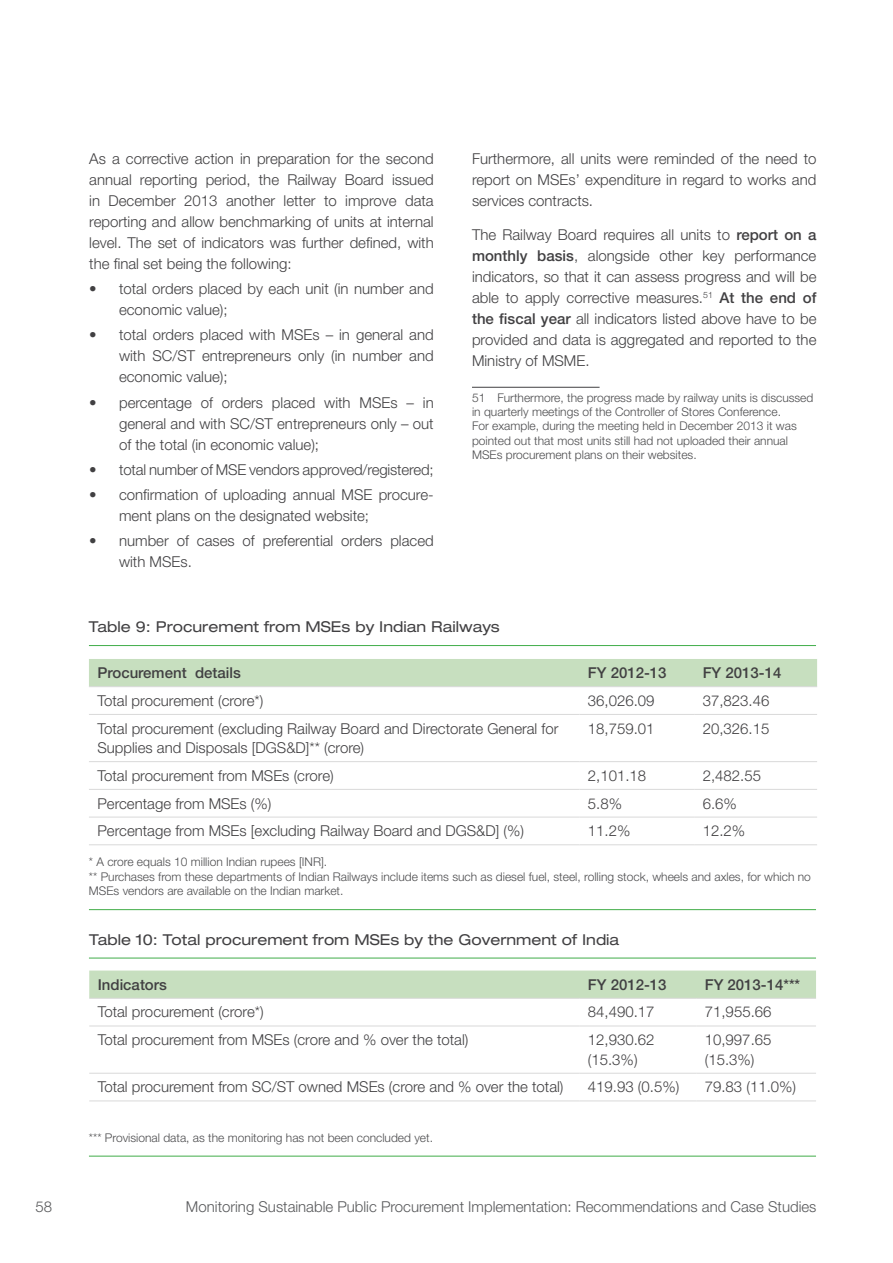
<style>
.page{position:relative;width:893px;height:1263px;background:#fff}
.page>*{position:absolute;margin:0;border:0;box-sizing:border-box;transform-origin:0 0}
.t1{font:300 15px/21px "Helvetica Neue LT Pro";color:#414042}
.t2{font:expanded 15px "Helvetica Neue LT Pro";color:#414042}
.t3{font:300 15px "Helvetica Neue LT Pro";color:#58595b}
.t4{font:500 15px "Helvetica Neue LT Pro";color:#414042}
.t5{font:300 12px/14.4px "Helvetica Neue LT Pro";color:#4d4d4f}
.s1{font-weight:500}
</style>
<div class="page">
<hr style="left:472px;top:387px;width:128px;height:1px;background:#414042">
<div style="left:89px;top:659px;width:728px;height:27px;background:#c7dfbf"></div>
<hr style="left:89px;top:686px;width:490px;height:1px;background:#d9d9d9">
<hr style="left:579px;top:686px;width:115px;height:1px;background:#d9d9d9">
<hr style="left:694px;top:686px;width:123px;height:1px;background:#d9d9d9">
<hr style="left:89px;top:714px;width:490px;height:1px;background:#d9d9d9">
<hr style="left:579px;top:714px;width:115px;height:1px;background:#d9d9d9">
<hr style="left:694px;top:714px;width:123px;height:1px;background:#d9d9d9">
<hr style="left:89px;top:761px;width:490px;height:1px;background:#d9d9d9">
<hr style="left:579px;top:761px;width:115px;height:1px;background:#d9d9d9">
<hr style="left:694px;top:761px;width:123px;height:1px;background:#d9d9d9">
<hr style="left:89px;top:789px;width:490px;height:1px;background:#d9d9d9">
<hr style="left:579px;top:789px;width:115px;height:1px;background:#d9d9d9">
<hr style="left:694px;top:789px;width:123px;height:1px;background:#d9d9d9">
<hr style="left:89px;top:817px;width:490px;height:1px;background:#d9d9d9">
<hr style="left:579px;top:817px;width:115px;height:1px;background:#d9d9d9">
<hr style="left:694px;top:817px;width:123px;height:1px;background:#d9d9d9">
<hr style="left:89px;top:844px;width:490px;height:1px;background:#d9d9d9">
<hr style="left:579px;top:844px;width:115px;height:1px;background:#d9d9d9">
<hr style="left:694px;top:844px;width:123px;height:1px;background:#d9d9d9">
<div style="left:89px;top:970px;width:727px;height:28px;background:#c7dfbf"></div>
<hr style="left:89px;top:998px;width:490px;height:1px;background:#d9d9d9">
<hr style="left:579px;top:998px;width:117px;height:1px;background:#d9d9d9">
<hr style="left:696px;top:998px;width:120px;height:1px;background:#d9d9d9">
<hr style="left:89px;top:1025px;width:490px;height:1px;background:#d9d9d9">
<hr style="left:579px;top:1025px;width:117px;height:1px;background:#d9d9d9">
<hr style="left:696px;top:1025px;width:120px;height:1px;background:#d9d9d9">
<hr style="left:89px;top:1073px;width:490px;height:1px;background:#d9d9d9">
<hr style="left:579px;top:1073px;width:117px;height:1px;background:#d9d9d9">
<hr style="left:696px;top:1073px;width:120px;height:1px;background:#d9d9d9">
<hr style="left:89px;top:1100px;width:490px;height:1px;background:#d9d9d9">
<hr style="left:579px;top:1100px;width:117px;height:1px;background:#d9d9d9">
<hr style="left:696px;top:1100px;width:120px;height:1px;background:#d9d9d9">
<hr style="left:89px;top:645px;width:727px;height:1px;background:#41ad49">
<hr style="left:89px;top:909px;width:727px;height:1px;background:#41ad49">
<hr style="left:89px;top:958px;width:727px;height:1px;background:#41ad49">
<hr style="left:89px;top:1156px;width:727px;height:1px;background:#41ad49">
<p class="t1" style="left:89px;top:148px;width:346px;text-align:justify">As a corrective action in preparation for the second annual reporting period, the Railway Board issued in December 2013 another letter to improve data reporting and allow benchmarking of units at internal level. The set of indicators was further defined, with the final set being the following:</p>
<p class="t1" style="left:119px;top:278px;width:316px;text-indent:-30px">• total orders placed by each unit (in number and economic value);</p>
<p class="t1" style="left:119px;top:324px;width:316px;text-align:justify;text-indent:-30px">• total orders placed with MSEs – in general and with SC/ST entrepreneurs only (in number and economic value);</p>
<p class="t1" style="left:119px;top:391px;width:316px;text-align:justify;text-indent:-30px">• percentage of orders placed with MSEs – in general and with SC/ST entrepreneurs only – out of the total (in economic value);</p>
<p class="t1" style="left:89px;top:459px;width:346px">• total number of MSE vendors approved/registered;</p>
<p class="t1" style="left:119px;top:484px;width:316px;text-indent:-30px">• confirmation of uploading annual MSE procure&shy;ment plans on the designated website;</p>
<p class="t1" style="left:119px;top:530px;width:316px;text-indent:-30px">• number of cases of preferential orders placed with MSEs.</p>
<p class="t1" style="left:472px;top:148px;width:346px;text-align:justify">Furthermore, all units were reminded of the need to report on MSEs’ expenditure in regard to works and services contracts.</p>
<p class="t1" style="left:472px;top:223px;width:346px;text-align:justify">The Railway Board requires all units to <span class="s1">report on a monthly basis</span>, alongside other key performance indicators, so that it can assess progress and will be able to apply corrective measures.<sup>51</sup> <span class="s1">At the end of the fiscal year</span> all indicators listed above have to be provided and data is aggregated and reported to the Ministry of MSME.</p>
<p class="t5" style="left:472px;top:390px;width:343px">51 Furthermore, the progress made by railway units is discussed in quarterly meetings of the Controller of Stores Conference.<br>For example, during the meeting held in December 2013 it was pointed out that most units still had not uploaded their annual MSEs procurement plans on their websites.</p>
<p class="t2" style="left:89px;top:618px;width:412px">Table 9: Procurement from MSEs by Indian Railways</p>
<p class="t4" style="left:97px;top:664px;width:145px">Procurement details</p>
<p class="t4" style="left:588px;top:664px;width:80px">FY 2012-13</p>
<p class="t4" style="left:703px;top:664px;width:80px">FY 2013-14</p>
<p class="t1" style="left:97px;top:690px;width:167px">Total procurement (crore*)</p>
<p class="t1" style="left:588px;top:690px;width:68px">36,026.09</p>
<p class="t1" style="left:703px;top:690px;width:68px">37,823.46</p>
<p class="t1" style="left:97px;top:718px;width:463px;line-height:19.5px">Total procurement (excluding Railway Board and Directorate General for<br>Supplies and Disposals [DGS&amp;D]** (crore)</p>
<p class="t1" style="left:588px;top:717px;width:68px">18,759.01</p>
<p class="t1" style="left:703px;top:717px;width:68px">20,326.15</p>
<p class="t1" style="left:97px;top:765px;width:238px">Total procurement from MSEs (crore)</p>
<p class="t1" style="left:588px;top:765px;width:60px">2,101.18</p>
<p class="t1" style="left:703px;top:765px;width:60px">2,482.55</p>
<p class="t1" style="left:98px;top:792px;width:175px">Percentage from MSEs (%)</p>
<p class="t1" style="left:588px;top:792px;width:36px">5.8%</p>
<p class="t1" style="left:703px;top:792px;width:36px">6.6%</p>
<p class="t1" style="left:98px;top:820px;width:428px">Percentage from MSEs [excluding Railway Board and DGS&amp;D] (%)</p>
<p class="t1" style="left:588px;top:820px;width:44px">11.2%</p>
<p class="t1" style="left:703px;top:820px;width:44px">12.2%</p>
<p class="t5" style="left:89px;top:855px;width:723px">* A crore equals 10 million Indian rupees [INR].<br>** Purchases from these departments of Indian Railways include items such as diesel fuel, steel, rolling stock, wheels and axles, for which no<br>MSEs vendors are available on the Indian market.</p>
<p class="t2" style="left:89px;top:931px;width:532px">Table 10: Total procurement from MSEs by the Government of India</p>
<p class="t4" style="left:98px;top:975px;width:71px">Indicators</p>
<p class="t4" style="left:588px;top:975px;width:80px">FY 2012-13</p>
<p class="t4" style="left:705px;top:975px;width:97px">FY 2013-14***</p>
<p class="t1" style="left:98px;top:1001px;width:167px">Total procurement (crore*)</p>
<p class="t1" style="left:588px;top:1001px;width:68px">84,490.17</p>
<p class="t1" style="left:705px;top:1001px;width:68px">71,955.66</p>
<p class="t1" style="left:98px;top:1029px;width:372px">Total procurement from MSEs (crore and % over the total)</p>
<p class="t1" style="left:588px;top:1030px;width:68px;line-height:19.5px">12,930.62 (15.3%)</p>
<p class="t1" style="left:705px;top:1030px;width:68px;line-height:19.5px">10,997.65 (15.3%)</p>
<p class="t1" style="left:98px;top:1076px;width:467px">Total procurement from SC/ST owned MSEs (crore and % over the total)</p>
<p class="t1" style="left:588px;top:1076px;width:93px">419.93 (0.5%)</p>
<p class="t1" style="left:705px;top:1076px;width:93px">79.83 (11.0%)</p>
<p class="t5" style="left:89px;top:1130px;width:346px">*** Provisional data, as the monitoring has not been concluded yet.</p>
<p class="t3" style="left:35px;top:1197px;width:18px">58</p>
<p class="t3" style="left:186px;top:1197px;width:632px">Monitoring Sustainable Public Procurement Implementation: Recommendations and Case Studies</p>
</div>
